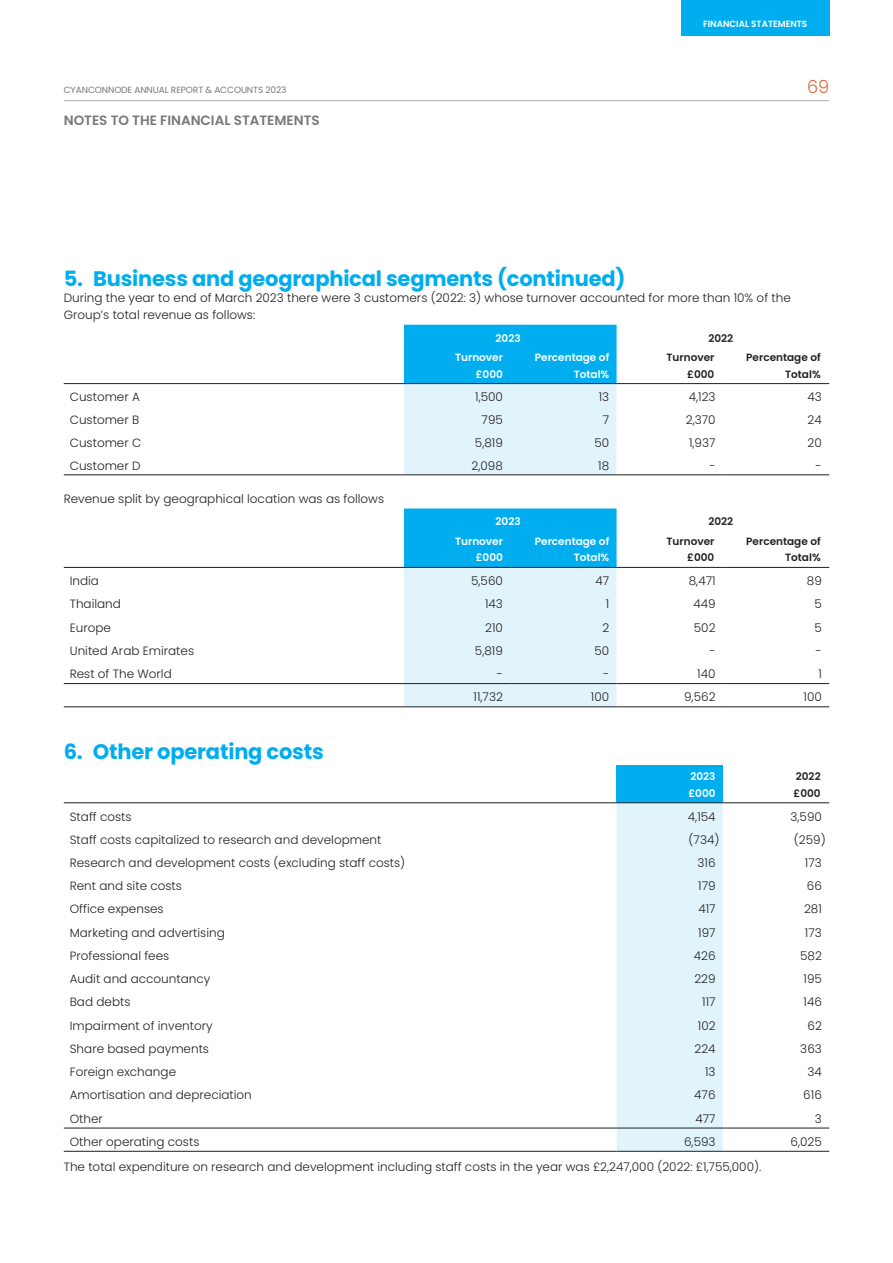
<style>
.page{position:relative;width:893px;height:1263px;background:#fff}
.page>*{position:absolute;margin:0;border:0;box-sizing:border-box;transform-origin:0 0}
.t1{font:700 21px "Poppins";letter-spacing:-.01em;color:#00aeef}
.t2{font:300 18px "Poppins";color:#dc6a36}
.t3{font:600 13.5px "Poppins";color:#75797a}
.t4{font:300 12px/16.5px "Poppins";color:#231f20}
.t5{font:600 10.5px/16.5px "Poppins";color:#fff;text-align:right}
.t6{font:600 10.5px/16.5px "Poppins";color:#231f20;text-align:right}
.t7{font:9px "Poppins";letter-spacing:-.01em;color:#75797a}
.t8{font:600 9px "Poppins";color:#fff}
</style>
<div class="page">
<svg style="left:404px;top:325px;width:213px;height:150px;background:#88d7f5"></svg>
<hr style="left:64px;top:383px;width:340px;height:1px;background:#231f20">
<hr style="left:404px;top:383px;width:106px;height:1px;background:#231f20">
<hr style="left:510px;top:383px;width:107px;height:1px;background:#231f20">
<hr style="left:617px;top:383px;width:106px;height:1px;background:#231f20">
<hr style="left:723px;top:383px;width:106px;height:1px;background:#231f20">
<hr style="left:64px;top:475px;width:340px;height:1px;background:#231f20">
<hr style="left:404px;top:475px;width:106px;height:1px;background:#231f20">
<hr style="left:510px;top:475px;width:107px;height:1px;background:#231f20">
<hr style="left:617px;top:475px;width:106px;height:1px;background:#231f20">
<hr style="left:723px;top:475px;width:106px;height:1px;background:#231f20">
<svg style="left:404px;top:508px;width:213px;height:198px;background:#9edff7"></svg>
<hr style="left:64px;top:567px;width:340px;height:1px;background:#231f20">
<hr style="left:404px;top:567px;width:106px;height:1px;background:#231f20">
<hr style="left:510px;top:567px;width:107px;height:1px;background:#231f20">
<hr style="left:617px;top:567px;width:106px;height:1px;background:#231f20">
<hr style="left:723px;top:567px;width:106px;height:1px;background:#231f20">
<hr style="left:64px;top:683px;width:340px;height:1px;background:#231f20">
<hr style="left:404px;top:683px;width:106px;height:1px;background:#231f20">
<hr style="left:510px;top:683px;width:107px;height:1px;background:#231f20">
<hr style="left:617px;top:683px;width:106px;height:1px;background:#231f20">
<hr style="left:723px;top:683px;width:106px;height:1px;background:#231f20">
<hr style="left:64px;top:706px;width:340px;height:1px;background:#231f20">
<hr style="left:404px;top:706px;width:106px;height:1px;background:#231f20">
<hr style="left:510px;top:706px;width:107px;height:1px;background:#231f20">
<hr style="left:617px;top:706px;width:106px;height:1px;background:#231f20">
<hr style="left:723px;top:706px;width:106px;height:1px;background:#231f20">
<div style="left:617px;top:765px;width:106px;height:38px;background:#00aeef"></div>
<div style="left:617px;top:803px;width:106px;height:348px;background:#e1f4fc"></div>
<hr style="left:64px;top:802px;width:553px;height:1px;background:#231f20">
<hr style="left:617px;top:802px;width:106px;height:1px;background:#231f20">
<hr style="left:723px;top:802px;width:106px;height:1px;background:#231f20">
<hr style="left:64px;top:1151px;width:553px;height:1px;background:#231f20">
<hr style="left:617px;top:1151px;width:106px;height:1px;background:#231f20">
<hr style="left:723px;top:1151px;width:106px;height:1px;background:#231f20">
<hr style="left:64px;top:1128px;width:553px;height:1px;background:#231f20">
<hr style="left:617px;top:1128px;width:106px;height:1px;background:#231f20">
<hr style="left:723px;top:1128px;width:106px;height:1px;background:#231f20">
<hr style="left:64px;top:100px;width:765px;height:1px;background:#b0b0b0">
<div style="left:681px;top:0;width:149px;height:35px;background:#00aeef"></div>
<p class="t8" style="left:703px;top:19px;width:106px">FINANCIAL STATEMENTS</p>
<p class="t7" style="left:64px;top:84px;width:224px">CYANCONNODE ANNUAL REPORT &amp; ACCOUNTS 2023</p>
<h2 class="t2" style="left:807px;top:76px;width:24px">69</h2>
<p class="t3" style="left:64px;top:112px;width:257px">NOTES TO THE FINANCIAL STATEMENTS</p>
<h1 class="t1" style="left:64px;top:266px;width:563px">5. Business and geographical segments (continued)</h1>
<p class="t4" style="left:64px;top:290px;width:729px">During the year to end of March 2023 there were 3 customers (2022: 3) whose turnover accounted for more than 10% of the<br>Group’s total revenue as follows:</p>
<p class="t5" style="left:496px;top:330px;width:27px">2023</p>
<p class="t6" style="left:708px;top:330px;width:26px">2022</p>
<p class="t5" style="left:455px;top:349px;width:49px">Turnover £000</p>
<p class="t5" style="left:535px;top:349px;width:76px">Percentage of<br>Total%</p>
<p class="t6" style="left:666px;top:349px;width:49px">Turnover £000</p>
<p class="t6" style="left:746px;top:349px;width:76px">Percentage of<br>Total%</p>
<p class="t4" style="left:70px;top:389px;width:72px">Customer A</p>
<p class="t4" style="left:475px;top:389px;width:29px">1,500</p>
<p class="t4" style="left:599px;top:389px;width:12px">13</p>
<p class="t4" style="left:689px;top:389px;width:28px">4,123</p>
<p class="t4" style="left:807px;top:389px;width:16px">43</p>
<p class="t4" style="left:70px;top:412px;width:71px">Customer B</p>
<p class="t4" style="left:482px;top:412px;width:23px">795</p>
<p class="t4" style="left:603px;top:412px;width:8px">7</p>
<p class="t4" style="left:686px;top:412px;width:31px">2,370</p>
<p class="t4" style="left:808px;top:412px;width:16px">24</p>
<p class="t4" style="left:70px;top:434px;width:73px">Customer C</p>
<p class="t4" style="left:475px;top:434px;width:29px">5,819</p>
<p class="t4" style="left:594px;top:434px;width:16px">50</p>
<p class="t4" style="left:689px;top:434px;width:28px">1,937</p>
<p class="t4" style="left:808px;top:434px;width:16px">20</p>
<p class="t4" style="left:70px;top:457px;width:72px">Customer D</p>
<p class="t4" style="left:472px;top:457px;width:33px">2,098</p>
<p class="t4" style="left:598px;top:457px;width:12px">18</p>
<p class="t4" style="left:709px;top:457px;width:8px">-</p>
<p class="t4" style="left:816px;top:457px;width:8px">-</p>
<p class="t4" style="left:64px;top:490px;width:322px">Revenue split by geographical location was as follows</p>
<p class="t5" style="left:496px;top:513px;width:27px">2023</p>
<p class="t6" style="left:708px;top:513px;width:26px">2022</p>
<p class="t5" style="left:455px;top:533px;width:49px">Turnover £000</p>
<p class="t5" style="left:535px;top:533px;width:76px">Percentage of<br>Total%</p>
<p class="t6" style="left:666px;top:533px;width:49px">Turnover £000</p>
<p class="t6" style="left:746px;top:533px;width:76px">Percentage of<br>Total%</p>
<p class="t4" style="left:70px;top:573px;width:31px">India</p>
<p class="t4" style="left:471px;top:573px;width:33px">5,560</p>
<p class="t4" style="left:595px;top:573px;width:15px">47</p>
<p class="t4" style="left:689px;top:573px;width:28px">8,471</p>
<p class="t4" style="left:807px;top:573px;width:16px">89</p>
<p class="t4" style="left:70px;top:596px;width:53px">Thailand</p>
<p class="t4" style="left:485px;top:596px;width:19px">143</p>
<p class="t4" style="left:606px;top:596px;width:5px">1</p>
<p class="t4" style="left:693px;top:596px;width:24px">449</p>
<p class="t4" style="left:814px;top:596px;width:9px">5</p>
<p class="t4" style="left:70px;top:619px;width:43px">Europe</p>
<p class="t4" style="left:485px;top:619px;width:19px">210</p>
<p class="t4" style="left:602px;top:619px;width:8px">2</p>
<p class="t4" style="left:694px;top:619px;width:23px">502</p>
<p class="t4" style="left:814px;top:619px;width:9px">5</p>
<p class="t4" style="left:70px;top:642px;width:126px">United Arab Emirates</p>
<p class="t4" style="left:475px;top:642px;width:29px">5,819</p>
<p class="t4" style="left:594px;top:642px;width:16px">50</p>
<p class="t4" style="left:709px;top:642px;width:8px">-</p>
<p class="t4" style="left:816px;top:642px;width:8px">-</p>
<p class="t4" style="left:70px;top:666px;width:104px">Rest of The World</p>
<p class="t4" style="left:497px;top:666px;width:8px">-</p>
<p class="t4" style="left:603px;top:666px;width:8px">-</p>
<p class="t4" style="left:697px;top:666px;width:20px">140</p>
<p class="t4" style="left:818px;top:666px;width:5px">1</p>
<p class="t4" style="left:474px;top:689px;width:31px">11,732</p>
<p class="t4" style="left:591px;top:689px;width:20px">100</p>
<p class="t4" style="left:684px;top:689px;width:33px">9,562</p>
<p class="t4" style="left:803px;top:689px;width:20px">100</p>
<h1 class="t1" style="left:64px;top:739px;width:261px">6. Other operating costs</h1>
<p class="t5" style="left:688px;top:768px;width:29px;text-align:left">2023 £000</p>
<p class="t6" style="left:793px;top:768px;width:29px;text-align:left">2022 £000</p>
<p class="t4" style="left:70px;top:808px;width:63px">Staff costs</p>
<p class="t4" style="left:688px;top:808px;width:29px">4,154</p>
<p class="t4" style="left:790px;top:808px;width:33px">3,590</p>
<p class="t4" style="left:70px;top:831px;width:313px">Staff costs capitalized to research and development</p>
<p class="t4" style="left:689px;top:831px;width:32px">(734)</p>
<p class="t4" style="left:794px;top:831px;width:33px">(259)</p>
<p class="t4" style="left:70px;top:854px;width:337px">Research and development costs (excluding staff costs)</p>
<p class="t4" style="left:697px;top:854px;width:20px">316</p>
<p class="t4" style="left:805px;top:854px;width:18px">173</p>
<p class="t4" style="left:70px;top:878px;width:114px">Rent and site costs</p>
<p class="t4" style="left:698px;top:878px;width:19px">179</p>
<p class="t4" style="left:807px;top:878px;width:17px">66</p>
<p class="t4" style="left:70px;top:901px;width:95px">Office expenses</p>
<p class="t4" style="left:698px;top:901px;width:19px">417</p>
<p class="t4" style="left:804px;top:901px;width:19px">281</p>
<p class="t4" style="left:70px;top:924px;width:157px">Marketing and advertising</p>
<p class="t4" style="left:698px;top:924px;width:19px">197</p>
<p class="t4" style="left:805px;top:924px;width:18px">173</p>
<p class="t4" style="left:70px;top:947px;width:101px">Professional fees</p>
<p class="t4" style="left:694px;top:947px;width:23px">426</p>
<p class="t4" style="left:800px;top:947px;width:23px">582</p>
<p class="t4" style="left:70px;top:971px;width:142px">Audit and accountancy</p>
<p class="t4" style="left:694px;top:971px;width:23px">229</p>
<p class="t4" style="left:803px;top:971px;width:20px">195</p>
<p class="t4" style="left:70px;top:994px;width:62px">Bad debts</p>
<p class="t4" style="left:702px;top:994px;width:15px">117</p>
<p class="t4" style="left:803px;top:994px;width:20px">146</p>
<p class="t4" style="left:70px;top:1017px;width:144px">Impairment of inventory</p>
<p class="t4" style="left:698px;top:1017px;width:19px">102</p>
<p class="t4" style="left:807px;top:1017px;width:16px">62</p>
<p class="t4" style="left:70px;top:1040px;width:141px">Share based payments</p>
<p class="t4" style="left:694px;top:1040px;width:23px">224</p>
<p class="t4" style="left:800px;top:1040px;width:23px">363</p>
<p class="t4" style="left:70px;top:1064px;width:108px">Foreign exchange</p>
<p class="t4" style="left:705px;top:1064px;width:12px">13</p>
<p class="t4" style="left:807px;top:1064px;width:16px">34</p>
<p class="t4" style="left:70px;top:1087px;width:184px">Amortisation and depreciation</p>
<p class="t4" style="left:694px;top:1087px;width:23px">476</p>
<p class="t4" style="left:803px;top:1087px;width:20px">616</p>
<p class="t4" style="left:70px;top:1110px;width:35px">Other</p>
<p class="t4" style="left:695px;top:1110px;width:22px">477</p>
<p class="t4" style="left:815px;top:1110px;width:9px">3</p>
<p class="t4" style="left:70px;top:1133px;width:131px">Other operating costs</p>
<p class="t4" style="left:684px;top:1133px;width:33px">6,593</p>
<p class="t4" style="left:791px;top:1133px;width:33px">6,025</p>
<p class="t4" style="left:64px;top:1158px;width:699px">The total expenditure on research and development including staff costs in the year was £2,247,000 (2022: £1,755,000).</p>
</div>
